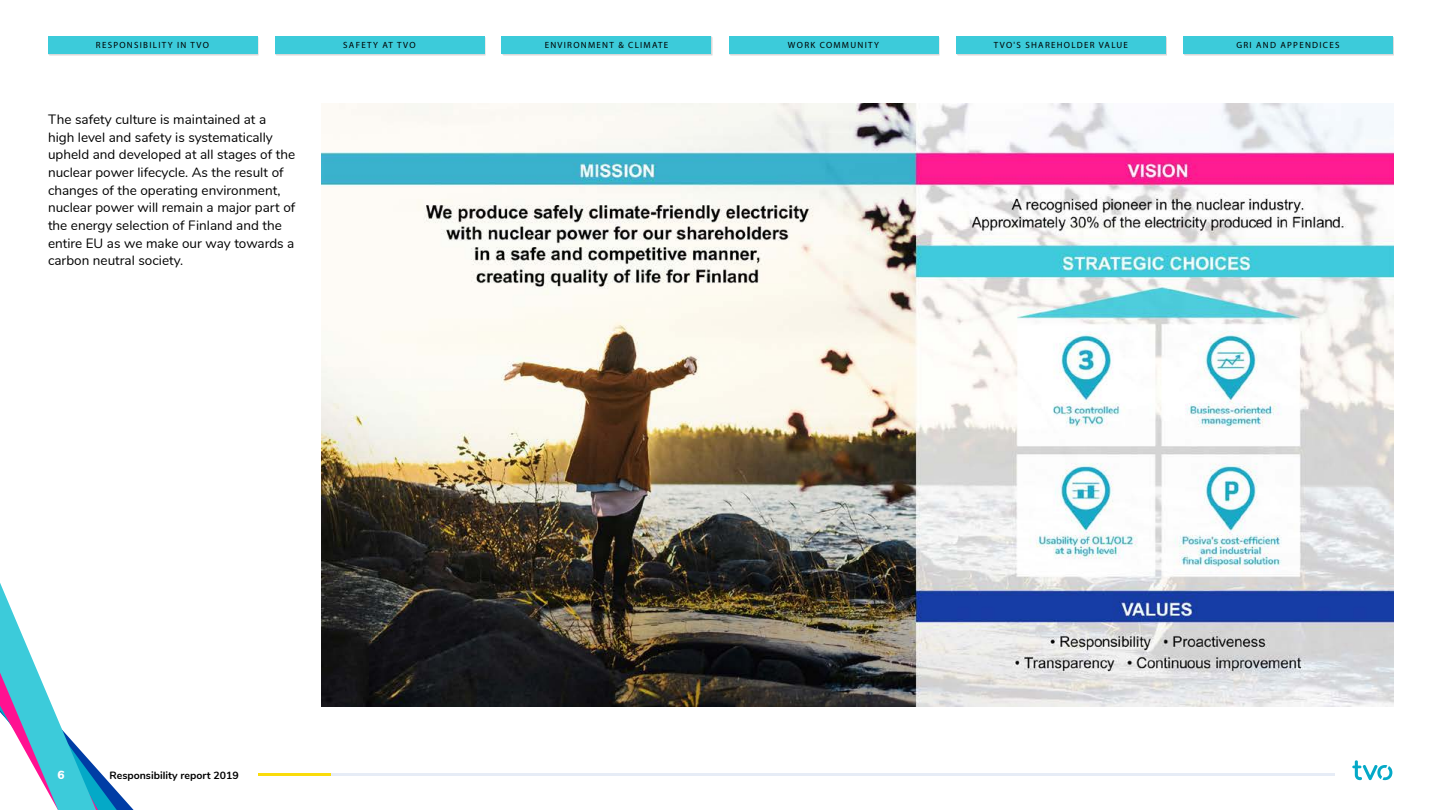
<style>
.page{position:relative;width:1440px;height:810px;background:#fff}
.page>*{position:absolute;margin:0;border:0;box-sizing:border-box;transform-origin:0 0}
.t1{font:13.5px/17.6px "Nunito";color:#000}
.t2{font:900 12px "Nunito";color:#fff}
.t3{font:700 10.5px "Nunito";color:#000}
.t4{font:9px "Myriad Pro";letter-spacing:.14em;color:#000}
</style>
<div class="page">
<img style="left:322px;top:104px;width:1072px;height:603px">
<svg style="left:0;top:583px;width:134px;height:227px"></svg>
<svg style="left:502px;top:36px;width:211px;height:20px"></svg>
<svg style="left:729px;top:36px;width:211px;height:20px"></svg>
<svg style="left:957px;top:36px;width:210px;height:20px"></svg>
<svg style="left:1184px;top:36px;width:210px;height:20px"></svg>
<svg style="left:275px;top:36px;width:211px;height:20px"></svg>
<svg style="left:48px;top:36px;width:211px;height:20px"></svg>
<div style="left:48px;top:36px;width:209px;height:18px;background:#3ccbda"></div>
<div style="left:275px;top:36px;width:209px;height:18px;background:#3ccbda"></div>
<div style="left:502px;top:36px;width:209px;height:18px;background:#3ccbda"></div>
<div style="left:729px;top:36px;width:209px;height:18px;background:#3ccbda"></div>
<div style="left:956px;top:36px;width:209px;height:18px;background:#3ccbda"></div>
<div style="left:1183px;top:36px;width:209px;height:18px;background:#3ccbda"></div>
<svg style="left:1352px;top:760px;width:40px;height:20px"></svg>
<hr style="left:258px;top:773px;width:1076px;height:3px;background:#e6ecf6">
<hr style="left:258px;top:773px;width:15px;height:3px;background:#fadc0a">
<hr style="left:273px;top:773px;width:14px;height:3px;background:#fadc0a">
<hr style="left:287px;top:773px;width:15px;height:3px;background:#fadc0a">
<hr style="left:302px;top:773px;width:14px;height:3px;background:#fadc0a">
<hr style="left:316px;top:773px;width:15px;height:3px;background:#fadc0a">
<p class="t4" style="left:96px;top:40px;width:115px">RESPONSIBILITY IN TVO</p>
<p class="t4" style="left:343px;top:40px;width:74px">SAFETY AT TVO</p>
<p class="t4" style="left:545px;top:40px;width:125px">ENVIRONMENT &amp; CLIMATE</p>
<p class="t4" style="left:788px;top:40px;width:93px">WORK COMMUNITY</p>
<p class="t4" style="left:994px;top:40px;width:136px">TVO'S SHAREHOLDER VALUE</p>
<p class="t4" style="left:1236px;top:40px;width:105px">GRI AND APPENDICES</p>
<p class="t1" style="left:48px;top:110px;width:249px">The safety culture is maintained at a high level and safety is systematically upheld and developed at all stages of the nuclear power lifecycle. As the result of changes of the operating environment, nuclear power will remain a major part of the energy selection of Finland and the entire EU as we make our way towards a carbon neutral society.</p>
<p class="t2" style="left:57px;top:765px;width:9px">6</p>
<p class="t3" style="left:110px;top:767px;width:131px">Responsibility report 2019</p>
</div>
